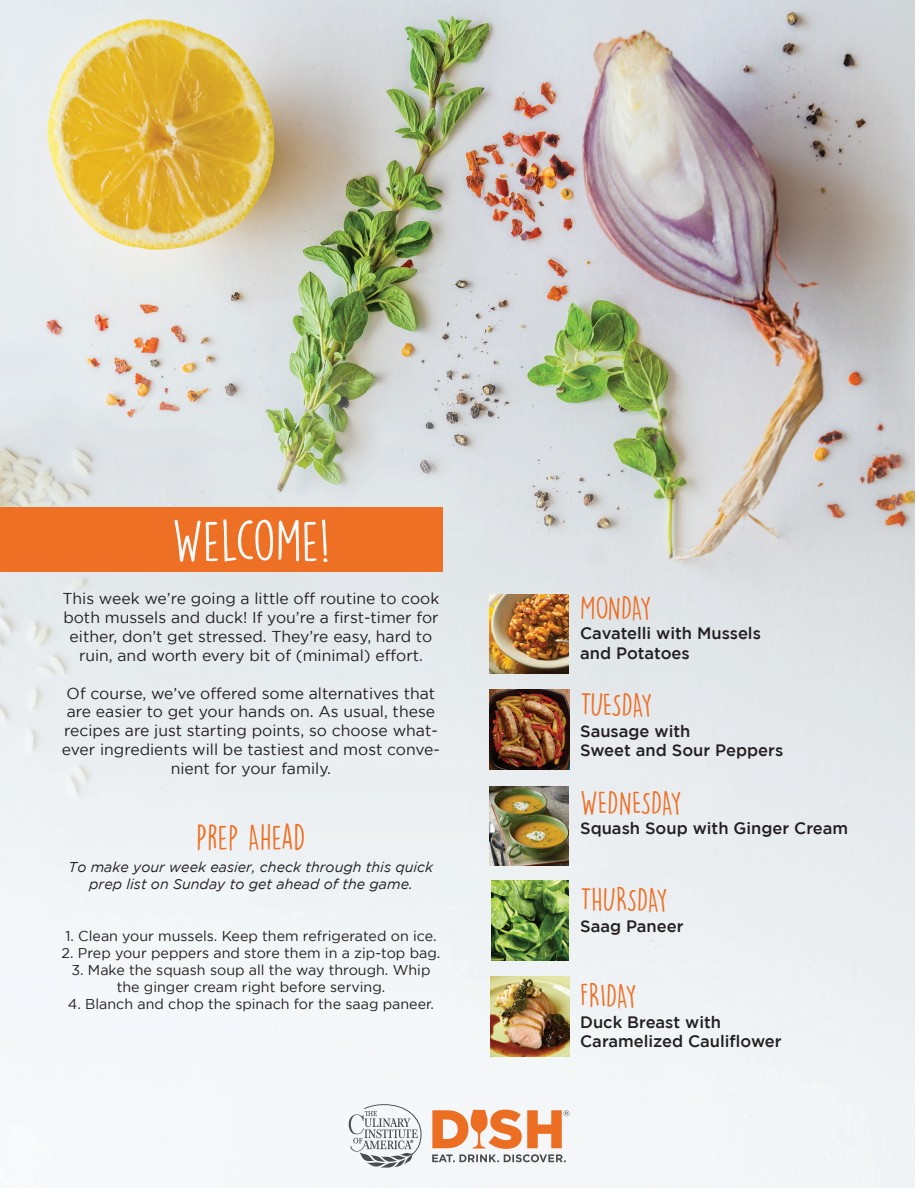
<style>
.page{position:relative;width:918px;height:1188px;background:#fff}
.page>*{position:absolute;margin:0;border:0;box-sizing:border-box;transform-origin:0 0}
.t1{font:52.5px "DK Lemon Yellow Sun";color:#fafafa}
.t2{font:31.5px "DK Lemon Yellow Sun";color:#ed7025}
.t3{font:30px "DK Lemon Yellow Sun";letter-spacing:-.02em;color:#ed7025}
.t4{font:30px "DK Lemon Yellow Sun";color:#ed7025}
.t5{font:30px "DK Lemon Yellow Sun";letter-spacing:-.04em;color:#ed7025}
.t6{font:500 16.5px/19.5px "Gotham";color:#231f20}
.t7{font:15.75px/18.9px "Gotham";color:#231f20;text-align:center}
.t8{font:14.25px/17.1px "Gotham";color:#231f20;text-align:center}
.t9{font:italic 14.25px/17.1px "Gotham";color:#231f20;text-align:center}
</style>
<div class="page">
<img style="left:0;top:0;width:915px;height:1188px">
<img style="left:490px;top:595px;width:78px;height:79px">
<img style="left:492px;top:880px;width:76px;height:80px">
<img style="left:489px;top:787px;width:80px;height:79px">
<img style="left:490px;top:690px;width:79px;height:79px">
<img style="left:490px;top:977px;width:80px;height:79px">
<svg style="left:349px;top:1104px;width:73px;height:64px"></svg>
<svg style="left:432px;top:1110px;width:137px;height:52px"></svg>
<div style="left:0;top:508px;width:443px;height:64px;background:#ed7025"></div>
<h1 class="t1" style="left:172px;top:509px;width:160px">WELCOME!</h1>
<p class="t7" style="left:63px;top:589px;width:378px">This week we’re going a little off routine to cook both mussels and duck! If you’re a first-timer for either, don’t get stressed. They’re easy, hard to ruin, and worth every bit of (minimal) effort.</p>
<p class="t7" style="left:62px;top:683px;width:380px">Of course, we’ve offered some alternatives that are easier to get your hands on. As usual, these recipes are just starting points, so choose what&shy;ever ingredients will be tastiest and most conve&shy;nient for your family.</p>
<h2 class="t2" style="left:196px;top:818px;width:111px">PREP AHEAD</h2>
<p class="t9" style="left:69px;top:859px;width:366px">To make your week easier, check through this quick prep list on Sunday to get ahead of the game.</p>
<p class="t8" style="left:65px;top:927px;width:373px">1. Clean your mussels. Keep them refrigerated on ice.</p>
<p class="t8" style="left:62px;top:944px;width:380px">2. Prep your peppers and store them in a zip-top bag.</p>
<p class="t8" style="left:71px;top:961px;width:361px">3. Make the squash soup all the way through. Whip the ginger cream right before serving.</p>
<p class="t8" style="left:68px;top:995px;width:368px">4. Blanch and chop the spinach for the saag paneer.</p>
<h3 class="t3" style="left:580px;top:589px;width:73px">MONDAY</h3>
<p class="t6" style="left:580px;top:623px;width:182px">Cavatelli with Mussels and Potatoes</p>
<h3 class="t5" style="left:580px;top:687px;width:74px">TUESDAY</h3>
<p class="t6" style="left:580px;top:721px;width:205px">Sausage with<br>Sweet and Sour Peppers</p>
<h3 class="t4" style="left:580px;top:784px;width:103px">WEDNESDAY</h3>
<p class="t6" style="left:580px;top:818px;width:270px">Squash Soup with Ginger Cream</p>
<h3 class="t3" style="left:580px;top:882px;width:89px">THURSDAY</h3>
<p class="t6" style="left:580px;top:916px;width:105px">Saag Paneer</p>
<h3 class="t3" style="left:580px;top:978px;width:58px">FRIDAY</h3>
<p class="t6" style="left:580px;top:1012px;width:203px">Duck Breast with<br>Caramelized Cauliflower</p>
</div>
